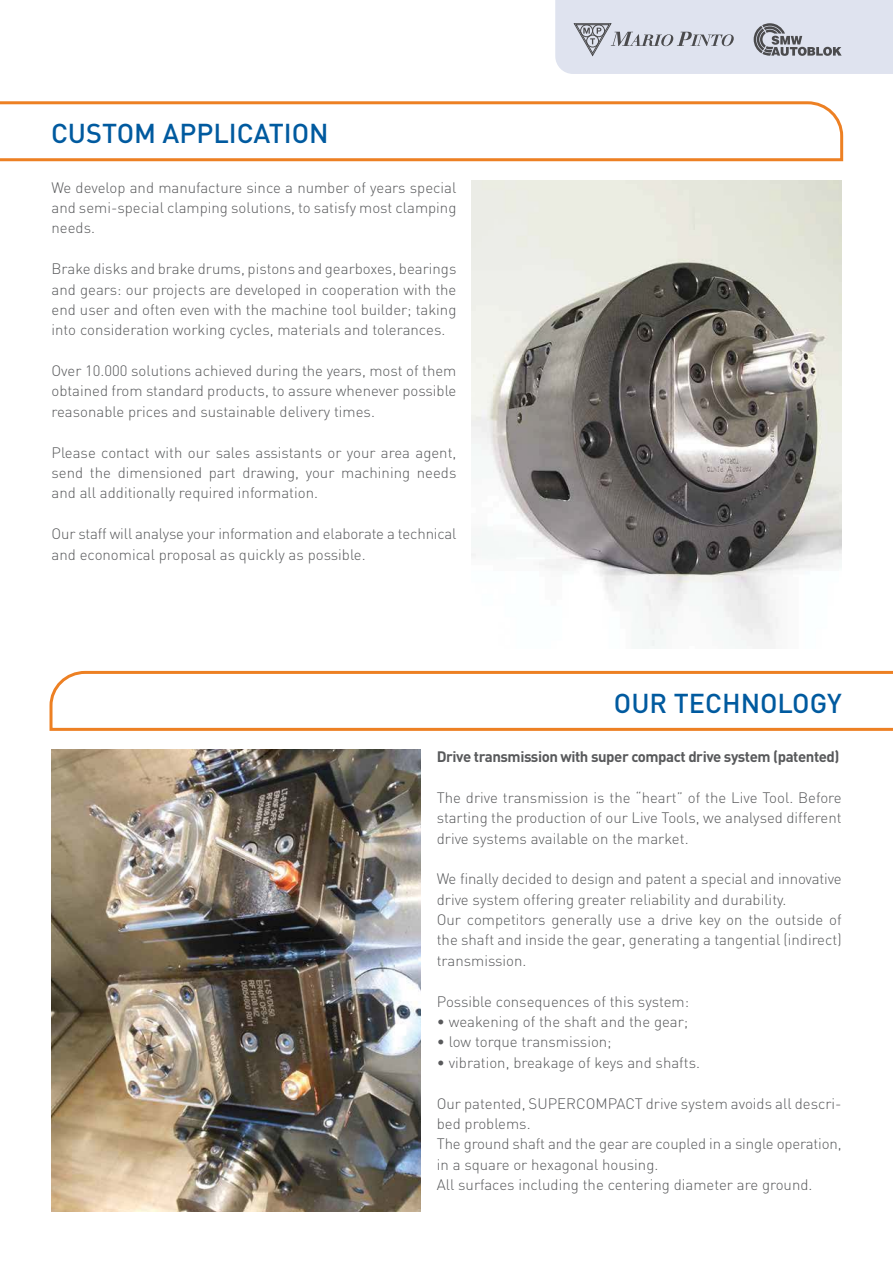
<style>
.page{position:relative;width:893px;height:1263px;background:#fff}
.page>*{position:absolute;margin:0;border:0;box-sizing:border-box;transform-origin:0 0}
.t1{font:500 27px "DIN";color:#005a9f}
.t2{font:300 15px/20.4px "DIN";color:#58595b;text-align:justify}
.t3{font:700 15px "DIN";letter-spacing:-.03em;color:#58595b}
</style>
<div class="page">
<svg style="left:0;top:101px;width:844px;height:61px"></svg>
<img style="left:472px;top:180px;width:370px;height:468px">
<svg style="left:555px;top:0;width:338px;height:74px;background:#d4d8e3"></svg>
<svg style="left:49px;top:670px;width:844px;height:61px"></svg>
<img style="left:51px;top:749px;width:370px;height:463px">
<h1 class="t1" style="left:51px;top:124px;width:279px">CUSTOM APPLICATION</h1>
<p class="t2" style="left:52px;top:179px;width:406px">We develop and manufacture since a number of years special and semi-special clamping solutions, to satisfy most clamping needs.</p>
<p class="t2" style="left:52px;top:260px;width:406px">Brake disks and brake drums, pistons and gearboxes, bearings and gears: our projects are developed in cooperation with the end user and often even with the machine tool builder; taking into consideration working cycles, materials and tolerances.</p>
<p class="t2" style="left:52px;top:362px;width:406px">Over 10.000 solutions achieved during the years, most of them obtained from standard products, to assure whenever possible reasonable prices and sustainable delivery times.</p>
<p class="t2" style="left:52px;top:444px;width:406px">Please contact with our sales assistants or your area agent, send the dimensioned part drawing, your machining needs and all additionally required information.</p>
<p class="t2" style="left:52px;top:525px;width:406px">Our staff will analyse your information and elaborate a technical and economical proposal as quickly as possible.</p>
<h1 class="t1" style="left:614px;top:693px;width:229px">OUR TECHNOLOGY</h1>
<p class="t3" style="left:437px;top:751px;width:404px">Drive transmission with super compact drive system (patented)</p>
<p class="t2" style="left:437px;top:789px;width:406px">The drive transmission is the “heart” of the Live Tool. Before starting the production of our Live Tools, we analysed different drive systems available on the market.</p>
<p class="t2" style="left:437px;top:871px;width:406px;text-align:left">We finally decided to design and patent a special and innovative drive system offering greater reliability and durability.<br>Our competitors generally use a drive key on the outside of the shaft and inside the gear, generating a tangential (indirect) transmission.</p>
<p class="t2" style="left:437px;top:993px;width:254px">Possible consequences of this system:</p>
<p class="t2" style="left:437px;top:1013px;width:253px">• weakening of the shaft and the gear;</p>
<p class="t2" style="left:437px;top:1034px;width:176px">• low torque transmission;</p>
<p class="t2" style="left:437px;top:1054px;width:265px">• vibration, breakage of keys and shafts.</p>
<p class="t2" style="left:437px;top:1095px;width:406px;text-align:left">Our patented, SUPERCOMPACT drive system avoids all descri&shy;bed problems.<br>The ground shaft and the gear are coupled in a single operation, in a square or hexagonal housing.<br>All surfaces including the centering diameter are ground.</p>
</div>
